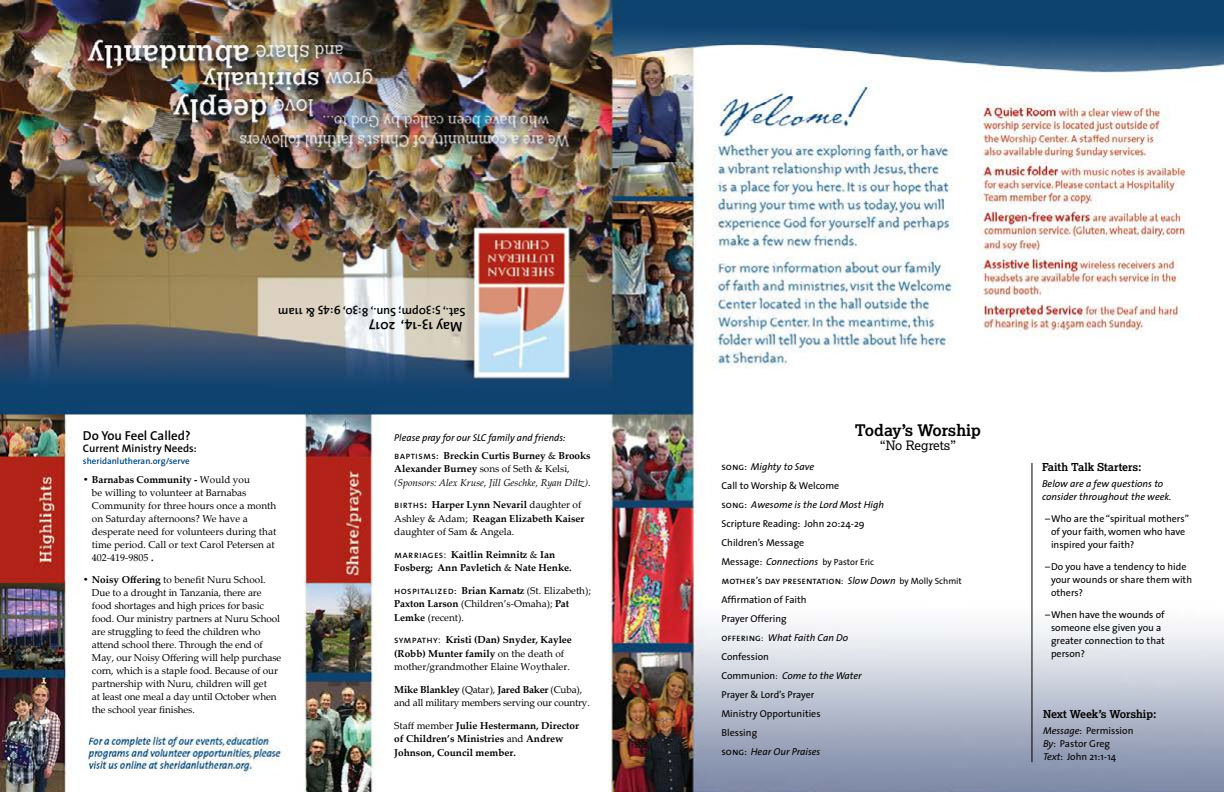
<style>
.page{position:relative;width:1224px;height:792px;background:#fff}
.page>*{position:absolute;margin:0;border:0;box-sizing:border-box;transform-origin:0 0}
.t1{font:700 16px "Lexia";color:#000}
.pg__1__times{font:600 14px "The Sans";color:#000}
.Events_Title{font:600 13px "The Sans";color:#000}
.t2{font:13px "Lexia";color:#000}
.pg__1__times-2{font:600 12px "The Sans";color:#000}
.pg__1__sidebar_head{font:700 11px "Lexia";color:#000}
.Events_Title-2{font:600 11px "The Sans";color:#000}
.share_prayer_main{font:10px/13px "Palatino Linotype";letter-spacing:-.01em;color:#000}
.pg__1__starter_quest{font:10px/13px "The Sans";color:#000}
.order_of_service_mai{font:10px "The Sans";color:#000}
.share_prayer_main-2{font:700 10px/13.5px "Palatino Linotype";color:#000}
.order_of_service_mai-2{font:italic 10px "The Sans";color:#000}
.share_prayer_main-3{font:italic 10px/13.5px "Palatino Linotype";color:#000}
.pg__1__starter_intro{font:italic 10px/13px "The Sans";color:#000}
.pg__1__Next_Week{font:10px "The Sans";color:#000}
.order_of_service_mai-3{font:10px "The Sans Caps";color:#000}
.share_prayer_intro{font:italic 10px "The Sans";color:#000}
.order_of_service_mai-4{font:9px "The Sans";color:#000}
.Events_Title-3{font:600 9px "The Sans";color:#00467f}
.s1{font-weight:700}
.s2{font-family:"The Sans Caps";font-style:normal}
.s3{font-weight:700;font-style:normal}
.s4{font-style:normal}
.s5{font-family:"The Sans Caps"}
.s6{font-family:"The Sans Caps";font-weight:400}
.s7{font-weight:400}
.s8{font-size:10px}
.s9{font-style:italic;font-size:10px}
.s10{font-family:"The Sans";font-size:9px}
.s11{font-family:"The Sans";font-style:italic}
.s12{font-style:normal;font-size:9px}
.s13{font-style:italic}
</style>
<div class="page">
<img style="left:0;top:1px;width:1224px;height:791px">
<hr style="left:1032px;top:463px;width:1px;height:299px;background:#000">
<p class="pg__1__times-2" style="left:466px;top:322px;width:189px;rotate:-180deg">Sat., 5:30pm; Sun., 8:30, 9:45 &amp; 11am</p>
<p class="pg__1__times" style="left:463px;top:338px;width:95px;rotate:-180deg">May 13-14, 2017</p>
<p class="Events_Title" style="left:83px;top:425px;width:109px">Do You Feel Called?</p>
<p class="Events_Title-2" style="left:83px;top:439px;width:115px">Current Ministry Needs:</p>
<p class="Events_Title-3" style="left:83px;top:453px;width:108px">sheridanlutheran.org/serve</p>
<p class="share_prayer_main" style="left:92px;top:472px;width:186px;text-indent:-9px"><span class="s1">• Barnabas Community -</span> Would you<br>be willing to volunteer at Barnabas Community for three hours once a month on Saturday afternoons? We have a desperate need for volunteers during that time period. Call or text Carol Petersen at 402-419-9805 <span class="s1">.</span></p>
<p class="share_prayer_main" style="left:92px;top:572px;width:191px;text-indent:-9px"><span class="s1">• Noisy Offering</span> to benefit Nuru School.<br>Due to a drought in Tanzania, there are food shortages and high prices for basic food. Our ministry partners at Nuru School are struggling to feed the children who attend school there. Through the end of May, our Noisy Offering will help purchase corn, which is a staple food. Because of our partnership with Nuru, children will get<br>at least one meal a day until October when the school year finishes.</p>
<p class="share_prayer_intro" style="left:394px;top:431px;width:173px">Please pray for our SLC family and friends:</p>
<p class="share_prayer_main-3" style="left:394px;top:448px;width:198px"><span class="s2">baptisms:</span> <span class="s3">Breckin Curtis Burney</span> <span class="s4">&amp;</span> <span class="s3">Brooks<br>Alexander Burney</span> <span class="s4">sons of Seth &amp; Kelsi, </span>(Sponsors: Alex Kruse, Jill Geschke, Ryan Diltz)<span class="s4">.</span></p>
<p class="share_prayer_main" style="left:394px;top:498px;width:192px;line-height:13.5px"><span class="s5">births</span><span class="s1">: Harper Lynn Nevaril</span> daughter of<br>Ashley &amp; Adam; <span class="s1">Reagan Elizabeth Kaiser </span>daughter of Sam &amp; Angela.</p>
<p class="share_prayer_main-2" style="left:394px;top:547px;width:179px"><span class="s6">marriages</span><span class="s7">:</span> Kaitlin Reimnitz <span class="s7">&amp;</span> Ian<br>Fosberg; Ann Pavletich <span class="s7">&amp;</span> Nate Henke.</p>
<p class="share_prayer_main" style="left:394px;top:583px;width:198px;line-height:13.5px"><span class="s5">hospitalized:</span> <span class="s1">Brian Karnatz</span> (St. Elizabeth);<br><span class="s1">Paxton Larson</span> (Children’s-Omaha); <span class="s1">Pat<br>Lemke</span> (recent).</p>
<p class="share_prayer_main" style="left:394px;top:633px;width:179px;line-height:13.5px"><span class="s5">sympathy</span>: <span class="s1">Kristi (Dan) Snyder, Kaylee (Robb) Munter family</span> on the death of mother/grandmother Elaine Woythaler.</p>
<p class="share_prayer_main" style="left:394px;top:682px;width:197px;line-height:13.5px"><span class="s1">Mike Blankley</span> (Qatar), <span class="s1">Jared Baker</span> (Cuba), and all military members serving our country.</p>
<p class="share_prayer_main-2" style="left:394px;top:718px;width:186px"><span class="s7">Staff member</span> Julie Hestermann, Director of Children’s Ministries <span class="s7">and</span> Andrew<br>Johnson, Council member.</p>
<p class="t1" style="left:855px;top:420px;width:128px">Today’s Worship</p>
<p class="t2" style="left:880px;top:437px;width:78px">“No Regrets”</p>
<p class="order_of_service_mai-2" style="left:721px;top:461px;width:94px"><span class="s2">song:</span> Mighty to Save</p>
<p class="order_of_service_mai" style="left:721px;top:480px;width:119px">Call to Worship &amp; Welcome</p>
<p class="order_of_service_mai-2" style="left:721px;top:499px;width:164px"><span class="s2">song:</span> Awesome is the Lord Most High</p>
<p class="order_of_service_mai" style="left:721px;top:518px;width:145px">Scripture Reading: John 20:24-29</p>
<p class="order_of_service_mai" style="left:721px;top:537px;width:84px">Children’s Message</p>
<p class="order_of_service_mai-4" style="left:721px;top:557px;width:154px"><span class="s8">Message:</span> <span class="s9">Connections</span> by Pastor Eric</p>
<p class="order_of_service_mai-3" style="left:721px;top:575px;width:242px">mother’s day presentation<span class="s10">:</span> <span class="s11">Slow Down</span> <span class="s10">by Molly Schmit</span></p>
<p class="order_of_service_mai" style="left:721px;top:594px;width:87px">Affirmation of Faith</p>
<p class="order_of_service_mai" style="left:721px;top:613px;width:67px">Prayer Offering</p>
<p class="order_of_service_mai-2" style="left:721px;top:632px;width:128px"><span class="s2">offering</span><span class="s12">:</span> What Faith Can Do</p>
<p class="order_of_service_mai" style="left:721px;top:651px;width:49px">Confession</p>
<p class="order_of_service_mai-2" style="left:721px;top:670px;width:142px"><span class="s4">Communion</span><span class="s12">:</span> Come to the Water</p>
<p class="order_of_service_mai" style="left:721px;top:689px;width:94px">Prayer &amp; Lord’s Prayer</p>
<p class="order_of_service_mai" style="left:721px;top:708px;width:101px">Ministry Opportunities</p>
<p class="order_of_service_mai" style="left:721px;top:727px;width:37px">Blessing</p>
<p class="order_of_service_mai-2" style="left:721px;top:746px;width:100px"><span class="s2">song</span><span class="s4">:</span> Hear Our Praises</p>
<p class="pg__1__sidebar_head" style="left:1042px;top:460px;width:101px">Faith Talk Starters:</p>
<p class="pg__1__starter_intro" style="left:1042px;top:477px;width:131px">Below are a few questions to consider throughout the week.</p>
<p class="pg__1__starter_quest" style="left:1051px;top:512px;width:139px;text-indent:-6px">–Who are the “spiritual mothers” of your faith, women who have inspired your faith?</p>
<p class="pg__1__starter_quest" style="left:1051px;top:560px;width:143px;text-indent:-6px">–Do you have a tendency to hide your wounds or share them with others?</p>
<p class="pg__1__starter_quest" style="left:1051px;top:608px;width:115px;text-indent:-6px">–When have the wounds of someone else given you a greater connection to that person?</p>
<p class="pg__1__sidebar_head" style="left:1043px;top:707px;width:115px">Next Week’s Worship:</p>
<p class="pg__1__Next_Week" style="left:1043px;top:724px;width:92px"><span class="s13">Message</span>: Permission</p>
<p class="pg__1__Next_Week" style="left:1043px;top:737px;width:69px"><span class="s13">By</span>: Pastor Greg</p>
<p class="pg__1__Next_Week" style="left:1043px;top:750px;width:75px"><span class="s13">Text</span>: John 21:1-14</p>
</div>
